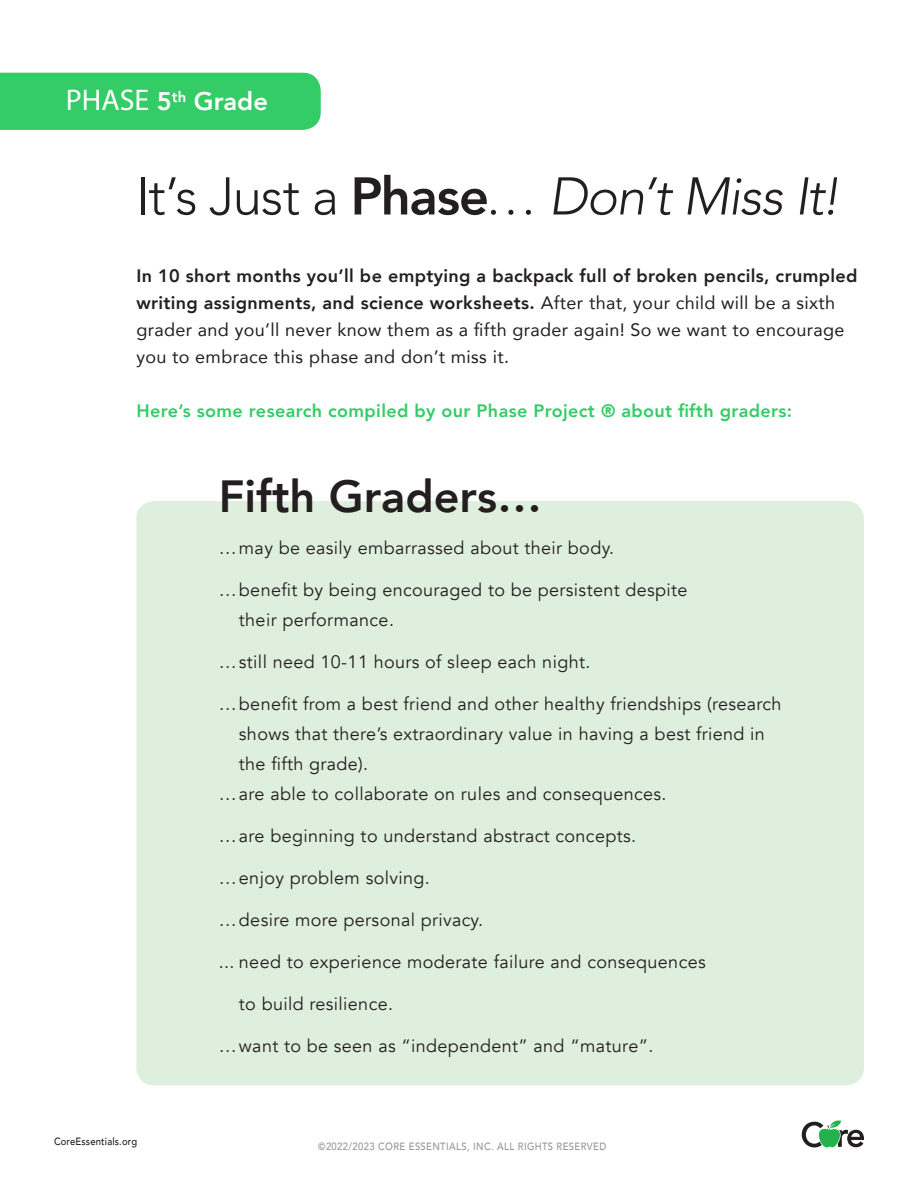
<style>
.page{position:relative;width:918px;height:1188px;background:#fff}
.page>*{position:absolute;margin:0;border:0;box-sizing:border-box;transform-origin:0 0}
.t1{font:italic 300 52.5px "Avenir";letter-spacing:-.025em;color:#231f20}
.t2{font:800 45px "Avenir";color:#231f20}
.t3{font:800 25.5px "Avenir";color:#fff}
.t4{font:18px/30px "Avenir";letter-spacing:.02em;color:#231f20}
.t5{font:18px/27px "Avenir";letter-spacing:.02em;color:#231f20}
.t6{font:800 18px "Avenir";letter-spacing:.02em;color:#3c6}
.t7{font:500 10.5px "Avenir";letter-spacing:.04em;color:#939598;scale:.9 1}
.t8{font:500 10.5px "Avenir";letter-spacing:.02em;color:#231f20;scale:.9 1}
.s1{font-family:"Myriad Pro";font-weight:400;font-size:30px}
.s2{font-style:normal}
.s3{font-weight:800;font-style:normal}
.s4{font-weight:800}
</style>
<div class="page">
<div style="left:136px;top:501px;width:728px;height:584px;background:#dfefdd;border-radius:18px"></div>
<svg style="left:802px;top:1120px;width:62px;height:28px"></svg>
<div style="left:0;top:73px;width:321px;height:57px;background:#3c6"></div>
<p class="t3" style="left:66px;top:81px;width:204px"><span class="s1">PHASE</span> 5<sup>th</sup> Grade</p>
<p class="t1" style="left:136px;top:165px;width:705px"><span class="s2">It’s Just a</span> <span class="s3">Phase</span><span class="s2">…</span> Don’t Miss It!</p>
<p class="t5" style="left:136px;top:262px;width:723px"><span class="s4">In 10 short months you’ll be emptying a backpack full of broken pencils, crumpled writing assignments, and science worksheets.</span> After that, your child will be a sixth grader and you’ll never know them as a fifth grader again! So we want to encourage you to embrace this phase and don’t miss it.</p>
<p class="t6" style="left:136px;top:397px;width:657px">Here’s some research compiled by our Phase Project ® about fifth graders:</p>
<p class="t8" style="left:54px;top:1132px;width:94px">CoreEssentials.org</p>
<p class="t2" style="left:219px;top:461px;width:325px">Fifth Graders…</p>
<p class="t4" style="left:219px;top:533px;width:397px">…may be easily embarrassed about their body.</p>
<p class="t4" style="left:239px;top:575px;width:450px;text-indent:-20px">…benefit by being encouraged to be persistent despite their performance.</p>
<p class="t4" style="left:219px;top:647px;width:373px">…still need 10-11 hours of sleep each night.</p>
<p class="t4" style="left:239px;top:689px;width:544px;text-indent:-20px">…benefit from a best friend and other healthy friendships (research shows that there’s extraordinary value in having a best friend in the fifth grade).</p>
<p class="t4" style="left:219px;top:779px;width:449px">…are able to collaborate on rules and consequences.</p>
<p class="t4" style="left:219px;top:821px;width:419px">…are beginning to understand abstract concepts.</p>
<p class="t4" style="left:219px;top:863px;width:213px">…enjoy problem solving.</p>
<p class="t4" style="left:219px;top:905px;width:266px">…desire more personal privacy.</p>
<p class="t4" style="left:219px;top:947px;width:489px">... need to experience moderate failure and consequences</p>
<p class="t4" style="left:239px;top:989px;width:156px">to build resilience.</p>
<p class="t4" style="left:219px;top:1031px;width:436px">…want to be seen as “independent” and “mature”.</p>
<p class="t7" style="left:318px;top:1137px;width:322px">©2022/2023 CORE ESSENTIALS, INC. ALL RIGHTS RESERVED</p>
</div>
